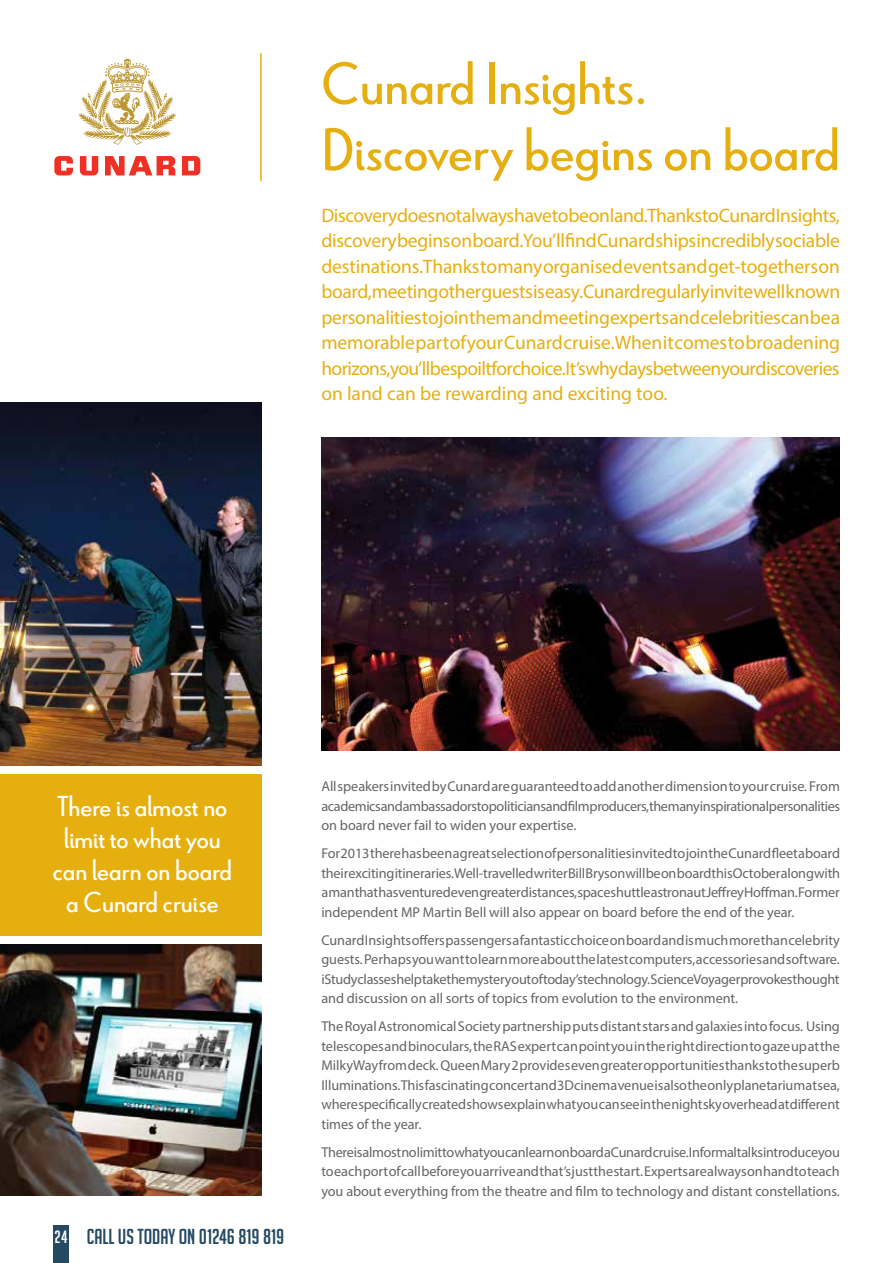
<style>
.page{position:relative;width:893px;height:1263px;background:#fff}
.page>*{position:absolute;margin:0;border:0;box-sizing:border-box;transform-origin:0 0}
.t1{font:59.55px/66.2px "Le Havre";color:#e6af10}
.t2{font:28.8px/32.1px "Le Havre";color:#fff;text-align:center}
.t3{font:21.15px "Big Noodle Titling";color:#244962}
.t4{font:19.5px/25.5px "Myriad Pro";color:#e6af10;text-align:justify}
.t5{font:14.25px/19.5px "Myriad Pro";letter-spacing:-.005em;color:#636466;text-align:justify}
.s1{font-size:17.4px;color:#fff}
</style>
<div class="page">
<div style="left:53px;top:1225px;width:16px;height:38px;background:#244962"></div>
<img style="left:322px;top:437px;width:518px;height:313px">
<img style="left:0;top:403px;width:261px;height:362px">
<img style="left:0;top:945px;width:261px;height:251px">
<svg style="left:78px;top:59px;width:98px;height:86px"></svg>
<svg style="left:54px;top:156px;width:19px;height:19px"></svg>
<svg style="left:80px;top:156px;width:18px;height:19px"></svg>
<svg style="left:105px;top:156px;width:70px;height:19px"></svg>
<svg style="left:182px;top:156px;width:18px;height:19px"></svg>
<hr style="left:260px;top:53px;width:2px;height:128px;background:#e6af10">
<div style="left:0;top:774px;width:261px;height:162px;background:#e6af10"></div>
<h1 class="t1" style="left:321px;top:52px;width:520px">Cunard Insights.<br>Discovery begins on board</h1>
<p class="t4" style="left:321px;top:202px;width:520px">Discovery does not always have to be on land. Thanks to Cunard Insights, discovery begins on board. You’ll find Cunard ships incredibly sociable destinations. Thanks to many organised events and get-togethers on board, meeting other guests is easy. Cunard regularly invite well known personalities to join them and meeting experts and celebrities can be a memorable part of your Cunard cruise. When it comes to broadening horizons, you’ll be spoilt for choice. It’s why days between your discoveries on land can be rewarding and exciting too.</p>
<h2 class="t2" style="left:53px;top:790px;width:180px">There is almost no limit to what you can learn on board a Cunard cruise</h2>
<h3 class="t3" style="left:55px;top:1225px;width:231px"><span class="s1">24</span> CALL US TODAY ON 01246 819 819</h3>
<p class="t5" style="left:321px;top:776px;width:520px">All speakers invited by Cunard are guaranteed to add another dimension to your cruise. From academics and ambassadors to politicians and film producers, the many inspirational personalities on board never fail to widen your expertise.</p>
<p class="t5" style="left:321px;top:843px;width:520px">For 2013 there has been a great selection of personalities invited to join the Cunard fleet aboard their exciting itineraries. Well-travelled writer Bill Bryson will be on board this October along with a man that has ventured even greater distances, space shuttle astronaut Jeffrey Hoffman. Former independent MP Martin Bell will also appear on board before the end of the year.</p>
<p class="t5" style="left:321px;top:930px;width:520px">Cunard Insights offers passengers a fantastic choice on board and is much more than celebrity guests. Perhaps you want to learn more about the latest computers, accessories and software. iStudy classes help take the mystery out of today’s technology. Science Voyager provokes thought and discussion on all sorts of topics from evolution to the environment.</p>
<p class="t5" style="left:321px;top:1016px;width:520px">The Royal Astronomical Society partnership puts distant stars and galaxies into focus. Using telescopes and binoculars, the RAS expert can point you in the right direction to gaze up at the Milky Way from deck. Queen Mary 2 provides even greater opportunities thanks to the superb Illuminations. This fascinating concert and 3D cinema venue is also the only planetarium at sea, where specifically created shows explain what you can see in the night sky overhead at different times of the year.</p>
<p class="t5" style="left:321px;top:1142px;width:520px">There is almost no limit to what you can learn on board a Cunard cruise. Informal talks introduce you to each port of call before you arrive and that’s just the start. Experts are always on hand to teach you about everything from the theatre and film to technology and distant constellations.</p>
</div>
